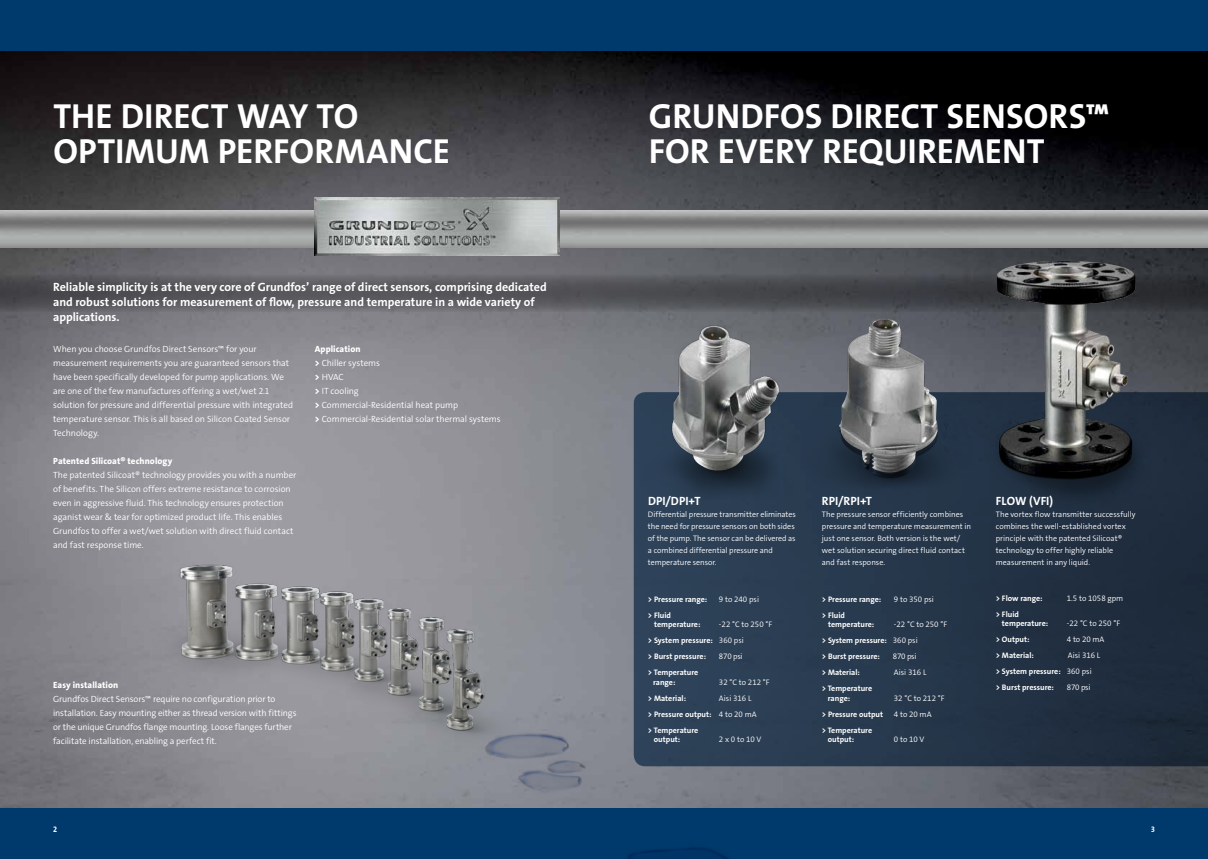
<style>
.page{position:relative;width:1208px;height:859px;background:#fff}
.page>*{position:absolute;margin:0;border:0;box-sizing:border-box;transform-origin:0 0}
.t1{font:35px/35px "Grundfos The Sans OT 7 B";color:#fff}
.t2{font:12px/15px "Grundfos The Sans OT 7 B";color:#fff}
.t3{font:9px/14px "Grundfos The Sans OT 4 SL";letter-spacing:-.005em;color:#fff}
.t4{font:9px "Grundfos The Sans OT 8 XB";letter-spacing:.005em;color:#fff}
.t5{font:8px/12px "Grundfos The Sans OT 4 SL";color:#fff}
.t6{font:8px/9px "Grundfos The Sans OT 7 B";color:#fff}
.s1{font-family:"Grundfos The Sans OT 8 XB"}
.s2{font-family:"Grundfos The Sans OT 4 SL"}
</style>
<div class="page">
<img style="left:0;top:51px;width:1208px;height:757px">
<img style="left:0;top:210px;width:1208px;height:38px">
<div style="left:0;top:0;width:1208px;height:51px;background:#00396b"></div>
<div style="left:0;top:808px;width:1208px;height:51px;background:#00396b"></div>
<svg style="left:634px;top:392px;width:574px;height:374px;background:#243448"></svg>
<img style="left:850px;top:312px;width:146px;height:184px">
<img style="left:850px;top:319px;width:87px;height:154px">
<img style="left:591px;top:312px;width:259px;height:188px">
<img style="left:672px;top:326px;width:107px;height:145px">
<svg style="left:0;top:274px;width:1208px;height:38px;background:#525257"></svg>
<img style="left:315px;top:198px;width:244px;height:57px">
<img style="left:978px;top:411px;width:172px;height:109px">
<img style="left:996px;top:261px;width:139px;height:217px">
<img style="left:458px;top:686px;width:400px;height:173px">
<img style="left:141px;top:489px;width:378px;height:271px">
<img style="left:180px;top:565px;width:121px;height:95px">
<h1 class="t1" style="left:53px;top:99px;width:398px">The direct way to optimum performance</h1>
<h1 class="t1" style="left:649px;top:99px;width:462px">Grundfos Direct sensors™ for every requirement</h1>
<h2 class="t2" style="left:53px;top:280px;width:495px">Reliable simplicity is at the very core of Grundfos’ range of direct sensors, comprising dedicated and robust solutions for measurement of flow, pressure and temperature in a wide variety of applications.</h2>
<p class="t3" style="left:53px;top:342px;width:241px">When you choose Grundfos Direct Sensors™ for your measurement requirements you are guaranteed sensors that have been specifically developed for pump applications. We are one of the few manufactures offering a wet/wet 2.1 solution for pressure and differential pressure with integrated temperature sensor. This is all based on Silicon Coated Sensor Technology.</p>
<p class="t4" style="left:53px;top:455px;width:121px">Patented Silicoat® technology</p>
<p class="t3" style="left:53px;top:468px;width:245px">The patented Silicoat® technology provides you with a number of benefits. The Silicon offers extreme resistance to corrosion even in aggressive fluid. This technology ensures protection aganist wear &amp; tear for optimized product life. This enables Grundfos to offer a wet/wet solution with direct fluid contact and fast response time.</p>
<p class="t4" style="left:315px;top:343px;width:47px">Application</p>
<p class="t3" style="left:315px;top:356px;width:187px"><span class="s1">&gt;</span> Chiller systems<br><span class="s1">&gt;</span> HVAC<br><span class="s1">&gt;</span> IT cooling<br><span class="s1">&gt;</span> Commercial-Residential heat pump<br><span class="s1">&gt;</span> Commercial-Residential solar thermal systems</p>
<p class="t4" style="left:53px;top:679px;width:67px">Easy installation</p>
<p class="t3" style="left:53px;top:692px;width:245px">Grundfos Direct Sensors™ require no configuration prior to installation. Easy mounting either as thread version with fittings or the unique Grundfos flange mounting. Loose flanges further facilitate installation, enabling a perfect fit.</p>
<h2 class="t2" style="left:648px;top:494px;width:54px">DPI/DPI+T</h2>
<p class="t5" style="left:648px;top:509px;width:149px">Differential pressure transmitter eliminates the need for pressure sensors on both sides of the pump. The sensor can be delivered as a combined differential pressure and temperature sensor.</p>
<p class="t6" style="left:648px;top:595px;width:61px">&gt; Pressure range:</p>
<p class="t5" style="left:719px;top:593px;width:42px">9 to 240 psi</p>
<p class="t6" style="left:654px;top:611px;width:48px;text-indent:-6px">&gt; Fluid temperature:</p>
<p class="t5" style="left:719px;top:618px;width:55px">-22 °C to 250 °F</p>
<p class="t6" style="left:648px;top:632px;width:97px;line-height:16px">&gt; System pressure: <span class="s2">360 psi </span>&gt; Burst pressure:</p>
<p class="t5" style="left:719px;top:650px;width:25px">870 psi</p>
<p class="t6" style="left:653px;top:667px;width:47px;line-height:10px;text-indent:-5px">&gt; Temperature range:</p>
<p class="t5" style="left:719px;top:676px;width:52px">32 °C to 212 °F</p>
<p class="t6" style="left:648px;top:694px;width:40px">&gt; Material:</p>
<p class="t5" style="left:719px;top:692px;width:34px">Aisi 316 L</p>
<p class="t6" style="left:648px;top:706px;width:110px;line-height:16px">&gt; Pressure output: <span class="s2">4 to 20 mA </span>&gt; Temperature</p>
<p class="t6" style="left:654px;top:735px;width:28px">output:</p>
<p class="t5" style="left:719px;top:733px;width:44px">2 x 0 to 10 V</p>
<h2 class="t2" style="left:822px;top:494px;width:51px">RPI/RPI +T</h2>
<p class="t5" style="left:822px;top:509px;width:151px">The pressure sensor efficiently combines pressure and temperature measurement in just one sensor. Both version is the wet/ wet solution securing direct fluid contact and fast response.</p>
<p class="t6" style="left:822px;top:595px;width:61px">&gt; Pressure range:</p>
<p class="t5" style="left:894px;top:593px;width:42px">9 to 350 psi</p>
<p class="t6" style="left:828px;top:611px;width:48px;text-indent:-6px">&gt; Fluid temperature:</p>
<p class="t5" style="left:894px;top:618px;width:55px">-22 °C to 250 °F</p>
<p class="t6" style="left:822px;top:632px;width:97px;line-height:16px">&gt; System pressure: <span class="s2">360 psi </span>&gt; Burst pressure:</p>
<p class="t5" style="left:893px;top:650px;width:25px">870 psi</p>
<p class="t6" style="left:822px;top:668px;width:40px">&gt; Material:</p>
<p class="t5" style="left:894px;top:666px;width:34px">Aisi 316 L</p>
<p class="t6" style="left:828px;top:683px;width:46px;line-height:10px;text-indent:-6px">&gt; Temperature range:</p>
<p class="t5" style="left:894px;top:692px;width:52px">32 °C to 212 °F</p>
<p class="t6" style="left:822px;top:710px;width:63px">&gt; Pressure output</p>
<p class="t5" style="left:894px;top:708px;width:39px">4 to 20 mA</p>
<p class="t6" style="left:828px;top:726px;width:46px;text-indent:-6px">&gt; Temperature output:</p>
<p class="t5" style="left:894px;top:733px;width:32px">0 to 10 V</p>
<h2 class="t2" style="left:996px;top:494px;width:59px">Flow (VFI)</h2>
<p class="t5" style="left:995px;top:509px;width:141px">The vortex flow transmitter successfully combines the well-established vortex principle with the patented Silicoat® technology to offer highly reliable measurement in any liquid.</p>
<p class="t6" style="left:995px;top:594px;width:48px">&gt; Flow range:</p>
<p class="t5" style="left:1066px;top:592px;width:58px">1.5 to 1058 gpm</p>
<p class="t6" style="left:1002px;top:610px;width:48px;text-indent:-6px">&gt; Fluid temperature:</p>
<p class="t5" style="left:1066px;top:617px;width:55px">-22 °C to 250 °F</p>
<p class="t6" style="left:995px;top:635px;width:35px">&gt; Output:</p>
<p class="t5" style="left:1066px;top:633px;width:39px">4 to 20 mA</p>
<p class="t6" style="left:995px;top:651px;width:40px">&gt; Material:</p>
<p class="t5" style="left:1067px;top:649px;width:34px">Aisi 316 L</p>
<p class="t6" style="left:995px;top:663px;width:97px;line-height:16px">&gt; System pressure: <span class="s2">360 psi </span>&gt; Burst pressure:</p>
<p class="t5" style="left:1066px;top:681px;width:25px">870 psi</p>
<p class="t6" style="left:53px;top:825px;width:5px">2</p>
<p class="t6" style="left:1151px;top:825px;width:5px">3</p>
</div>
